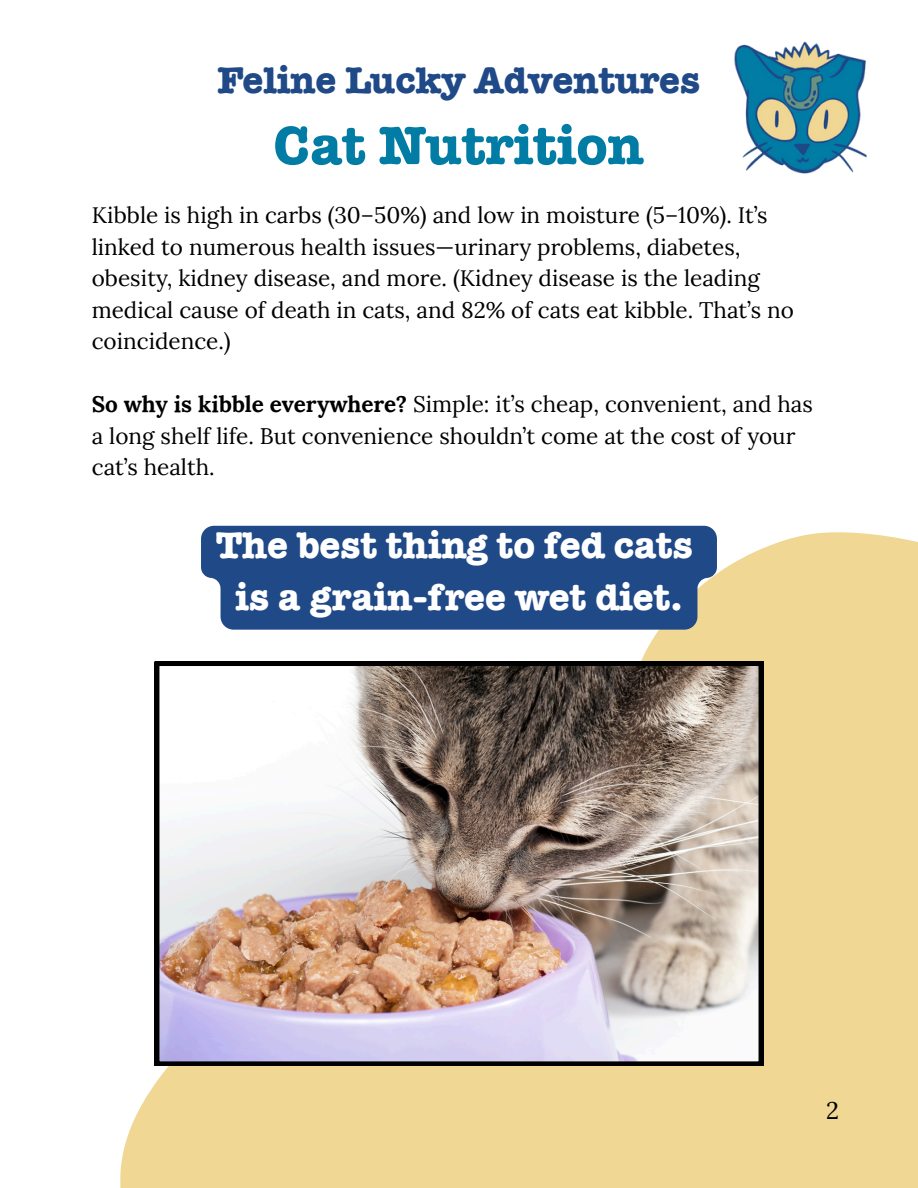
<style>
.page{position:relative;width:918px;height:1188px;background:#fff}
.page>*{position:absolute;margin:0;border:0;box-sizing:border-box;transform-origin:0 0}
.t1{font:700 54px "American Typewriter ITC Pro";color:#017ca5}
.t2{font:700 37.5px/51.8px "American Typewriter ITC Pro";color:#fff;text-align:center}
.t3{font:700 37.5px "American Typewriter ITC Pro";color:#204987}
.t4{font:24px "Lora";color:#000}
.t5{font:22.5px/31.5px "Lora";color:#000}
.s1{font-weight:700}
</style>
<div class="page">
<svg style="left:120px;top:525px;width:798px;height:663px;fill:#f0d794"></svg>
<img style="left:734px;top:41px;width:133px;height:133px">
<img style="left:155px;top:662px;width:608px;height:403px">
<div style="left:201px;top:526px;width:516px;height:104px;background:#204987"></div>
<p class="t3" style="left:218px;top:67px;width:484px">Feline Lucky Adventures</p>
<p class="t1" style="left:274px;top:126px;width:372px">Cat Nutrition</p>
<p class="t5" style="left:92px;top:199px;width:704px">Kibble is high in carbs (30–50%) and low in moisture (5–10%). It’s linked to numerous health issues—urinary problems, diabetes, obesity, kidney disease, and more. (Kidney disease is the leading medical cause of death in cats, and 82% of cats eat kibble. That’s no coincidence.)</p>
<p class="t5" style="left:92px;top:388px;width:723px"><span class="s1">So why is kibble everywhere?</span> Simple: it’s cheap, convenient, and has a long shelf life. But convenience shouldn’t come at the cost of your cat’s health.</p>
<h2 class="t2" style="left:216px;top:525px;width:478px">The best thing to fed cats is a grain-free wet diet.</h2>
<p class="t4" style="left:826px;top:1094px;width:14px">2</p>
</div>
